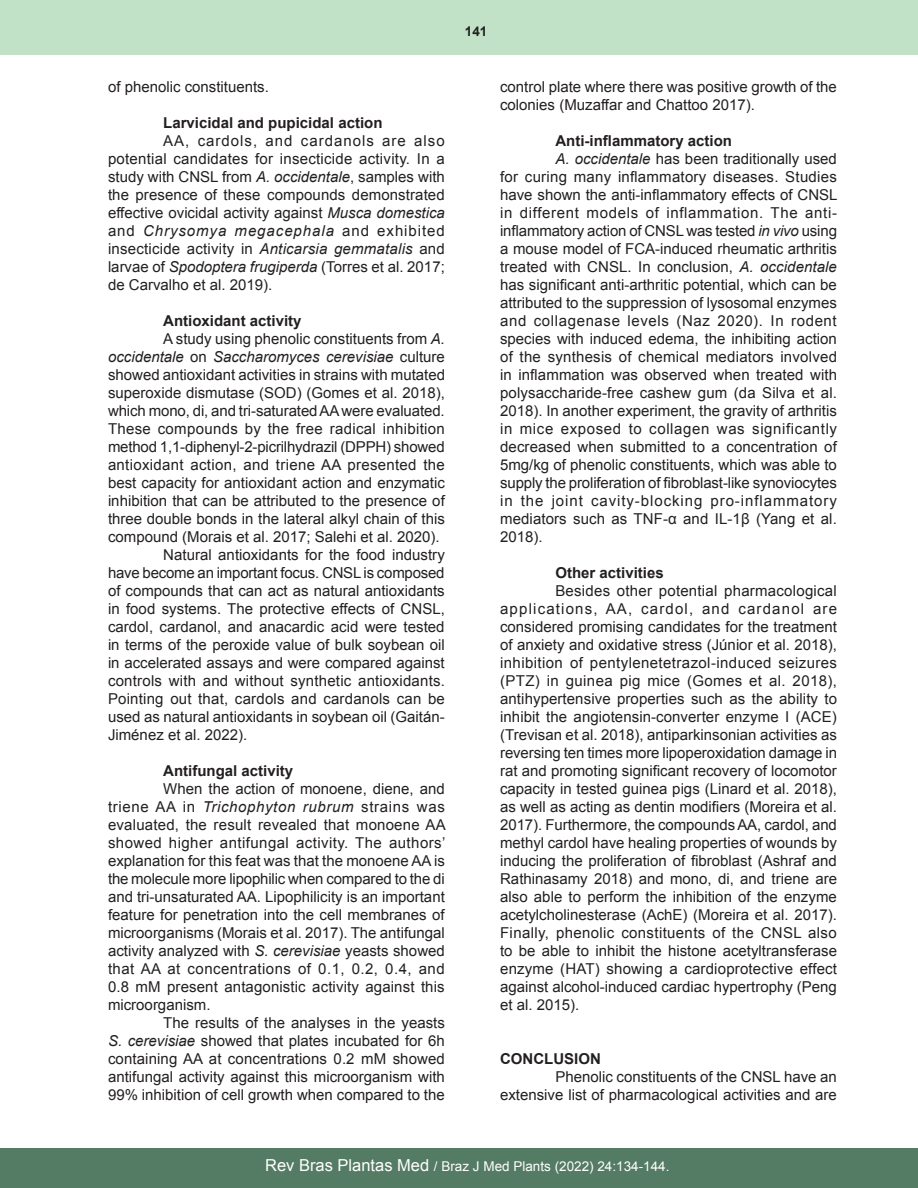
<style>
.page{position:relative;width:918px;height:1188px;background:#fff}
.page>*{position:absolute;margin:0;border:0;box-sizing:border-box;transform-origin:0 0}
.a-texto{font:15px/18px "Arial";color:#231f20;text-align:justify}
.a-texto-2{font:700 15px "Arial";color:#231f20}
.t1{font:13.5px "Arial";color:#fff}
.t2{font:700 13.5px "Arial";color:#231f20}
.s1{font-style:italic}
.s2{font-size:16.5px}
</style>
<div class="page">
<div style="left:0;top:0;width:918px;height:55px;background:#c1e2c7"></div>
<div style="left:0;top:1148px;width:918px;height:40px;background:#547b63"></div>
<p class="a-texto" style="left:108px;top:78px;width:162px">of phenolic constituents.</p>
<p class="a-texto-2" style="left:163px;top:113px;width:221px">Larvicidal and pupicidal action</p>
<p class="a-texto" style="left:108px;top:132px;width:338px;text-indent:55px">AA, cardols, and cardanols are also potential candidates for insecticide activity. In a study with CNSL from <span class="s1">A. occidentale</span>, samples with the presence of these compounds demonstrated effective ovicidal activity against <span class="s1">Musca domestica </span>and <span class="s1">Chrysomya megacephala</span> and exhibited insecticide activity in <span class="s1">Anticarsia gemmatalis</span> and larvae of <span class="s1">Spodoptera frugiperda</span> (Torres et al. 2017; de Carvalho et al. 2019).</p>
<p class="a-texto-2" style="left:163px;top:311px;width:140px">Antioxidant activity</p>
<p class="a-texto" style="left:108px;top:330px;width:339px;text-indent:55px">A study using phenolic constituents from <span class="s1">A. occidentale</span> on <span class="s1">Saccharomyces cerevisiae</span> culture showed antioxidant activities in strains with mutated superoxide dismutase (SOD) (Gomes et al. 2018), which mono, di, and tri-saturated AA were evaluated.<br>These compounds by the free radical inhibition method 1,1-diphenyl-2-picrilhydrazil (DPPH) showed antioxidant action, and triene AA presented the best capacity for antioxidant action and enzymatic inhibition that can be attributed to the presence of three double bonds in the lateral alkyl chain of this compound (Morais et al. 2017; Salehi et al. 2020).</p>
<p class="a-texto" style="left:108px;top:546px;width:338px;text-indent:55px">Natural antioxidants for the food industry have become an important focus. CNSL is composed of compounds that can act as natural antioxidants in food systems. The protective effects of CNSL, cardol, cardanol, and anacardic acid were tested in terms of the peroxide value of bulk soybean oil in accelerated assays and were compared against controls with and without synthetic antioxidants.<br>Pointing out that, cardols and cardanols can be used as natural antioxidants in soybean oil (Gaitán-Jiménez et al. 2022).</p>
<p class="a-texto-2" style="left:163px;top:761px;width:132px">Antifungal activity</p>
<p class="a-texto" style="left:108px;top:780px;width:339px;text-indent:55px">When the action of monoene, diene, and triene AA in <span class="s1">Trichophyton rubrum</span> strains was evaluated, the result revealed that monoene AA showed higher antifungal activity. The authors’ explanation for this feat was that the monoene AA is the molecule more lipophilic when compared to the di and tri-unsaturated AA. Lipophilicity is an important feature for penetration into the cell membranes of microorganisms (Morais et al. 2017). The antifungal activity analyzed with <span class="s1">S. cerevisiae</span> yeasts showed that AA at concentrations of 0.1, 0.2, 0.4, and 0.8 mM present antagonistic activity against this microorganism.</p>
<p class="a-texto" style="left:108px;top:1014px;width:338px;text-indent:55px">The results of the analyses in the yeasts <span class="s1">S. cerevisiae</span> showed that plates incubated for 6h containing AA at concentrations 0.2 mM showed antifungal activity against this microorganism with 99% inhibition of cell growth when compared to the</p>
<p class="t2" style="left:465px;top:22px;width:24px">141</p>
<p class="a-texto" style="left:500px;top:78px;width:338px">control plate where there was positive growth of the colonies (Muzaffar and Chattoo 2017).</p>
<p class="a-texto-2" style="left:555px;top:131px;width:178px">Anti-inflammatory action</p>
<p class="a-texto" style="left:500px;top:150px;width:339px;text-indent:55px"><span class="s1">A. occidentale</span> has been traditionally used for curing many inflammatory diseases. Studies have shown the anti-inflammatory effects of CNSL in different models of inflammation. The anti&shy;inflammatory action of CNSL was tested <span class="s1">in vivo</span> using a mouse model of FCA-induced rheumatic arthritis treated with CNSL. In conclusion, <span class="s1">A. occidentale </span>has significant anti-arthritic potential, which can be attributed to the suppression of lysosomal enzymes and collagenase levels (Naz 2020). In rodent species with induced edema, the inhibiting action of the synthesis of chemical mediators involved in inflammation was observed when treated with polysaccharide-free cashew gum (da Silva et al.<br>2018). In another experiment, the gravity of arthritis in mice exposed to collagen was significantly decreased when submitted to a concentration of 5mg/kg of phenolic constituents, which was able to supply the proliferation of fibroblast-like synoviocytes in the joint cavity-blocking pro-inflammatory mediators such as TNF-α and IL-1β (Yang et al.<br>2018).</p>
<p class="a-texto-2" style="left:555px;top:563px;width:110px">Other activities</p>
<p class="a-texto" style="left:500px;top:582px;width:339px;text-indent:55px">Besides other potential pharmacological applications, AA, cardol, and cardanol are considered promising candidates for the treatment of anxiety and oxidative stress (Júnior et al. 2018), inhibition of pentylenetetrazol-induced seizures (PTZ) in guinea pig mice (Gomes et al. 2018), antihypertensive properties such as the ability to inhibit the angiotensin-converter enzyme I (ACE) (Trevisan et al. 2018), antiparkinsonian activities as reversing ten times more lipoperoxidation damage in rat and promoting significant recovery of locomotor capacity in tested guinea pigs (Linard et al. 2018), as well as acting as dentin modifiers (Moreira et al.<br>2017). Furthermore, the compounds AA, cardol, and methyl cardol have healing properties of wounds by inducing the proliferation of fibroblast (Ashraf and Rathinasamy 2018) and mono, di, and triene are also able to perform the inhibition of the enzyme acetylcholinesterase (AchE) (Moreira et al. 2017).<br>Finally, phenolic constituents of the CNSL also to be able to inhibit the histone acetyltransferase enzyme (HAT) showing a cardioprotective effect against alcohol-induced cardiac hypertrophy (Peng et al. 2015).</p>
<p class="a-texto-2" style="left:500px;top:1049px;width:102px">CONCLUSION</p>
<p class="a-texto" style="left:500px;top:1068px;width:338px;text-align:right">Phenolic constituents of the CNSL have an extensive list of pharmacological activities and are</p>
<p class="t1" style="left:265px;top:1157px;width:406px"><span class="s2">Rev Bras Plantas Med</span> / Braz J Med Plants (2022) 24:134-144.</p>
</div>
